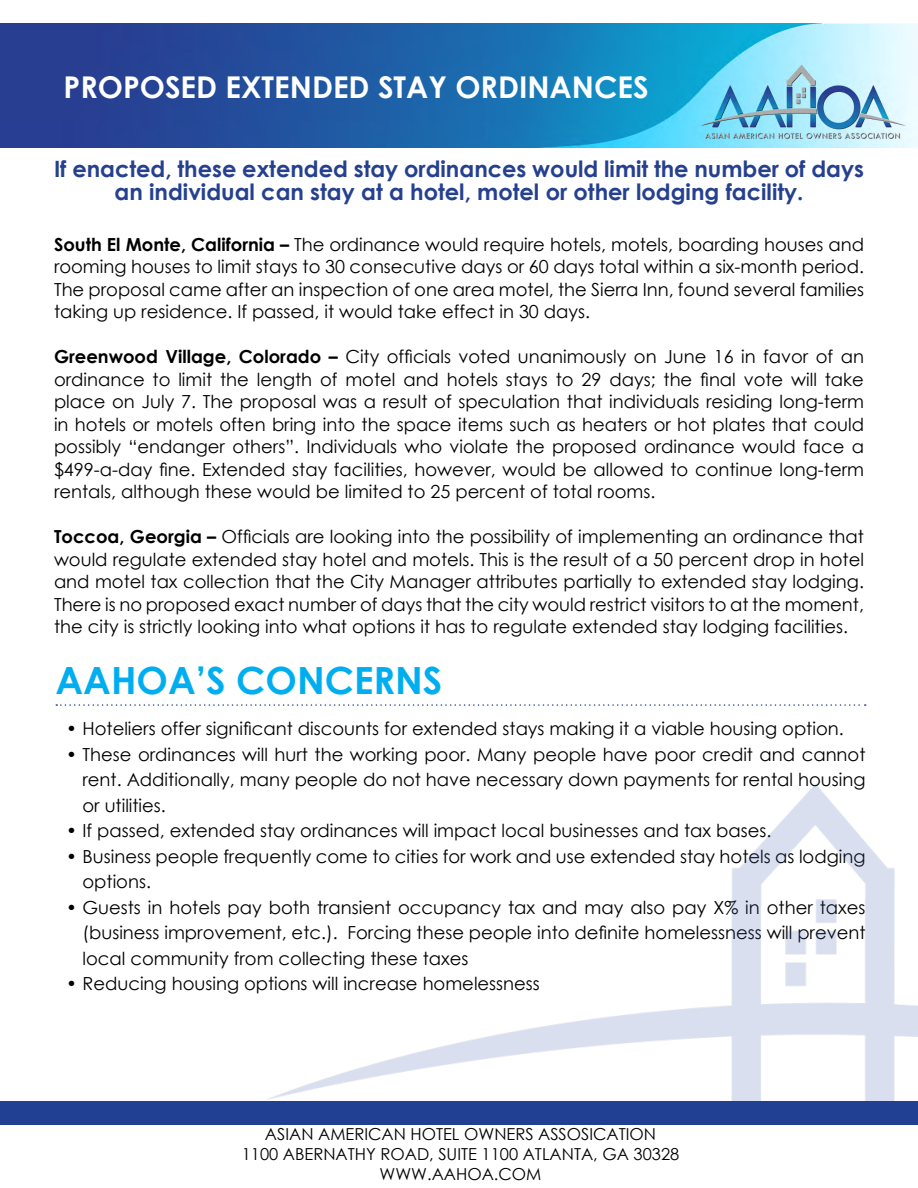
<style>
.page{position:relative;width:918px;height:1188px;background:#fff}
.page>*{position:absolute;margin:0;border:0;box-sizing:border-box;transform-origin:0 0}
.t1{font:700 37.5px "Century Gothic";color:#00aeef}
.t2{font:700 30px "Century Gothic";color:#fff}
.t3{font:700 22.5px/22.5px "Century Gothic";color:#25408f;text-align:center}
.t4{font:18px/22.5px "Century Gothic";color:#000;text-align:justify}
.t5{font:16.5px/19.8px "Century Gothic";color:#000;text-align:center}
.s1{font-weight:700}
</style>
<div class="page">
<img style="left:0;top:24px;width:918px;height:124px">
<img style="left:267px;top:784px;width:651px;height:317px">
<div style="left:0;top:1101px;width:918px;height:24px;background:#214094"></div>
<svg style="left:56px;top:704px;width:810px;height:2px"></svg>
<h2 class="t2" style="left:64px;top:64px;width:587px">PROPOSED EXTENDED STAY ORDINANCES</h2>
<p class="t3" style="left:54px;top:157px;width:811px">If enacted, these extended stay ordinances would limit the number of days an individual can stay at a hotel, motel or other lodging facility.</p>
<p class="t4" style="left:54px;top:233px;width:812px"><span class="s1">South El Monte, California –</span> The ordinance would require hotels, motels, boarding houses and rooming houses to limit stays to 30 consecutive days or 60 days total within a six-month period.<br>The proposal came after an inspection of one area motel, the Sierra Inn, found several families taking up residence. If passed, it would take effect in 30 days.</p>
<p class="t4" style="left:54px;top:345px;width:812px"><span class="s1">Greenwood Village, Colorado –</span> City officials voted unanimously on June 16 in favor of an ordinance to limit the length of motel and hotels stays to 29 days; the final vote will take place on July 7. The proposal was a result of speculation that individuals residing long-term in hotels or motels often bring into the space items such as heaters or hot plates that could possibly “endanger others”. Individuals who violate the proposed ordinance would face a $499-a-day fine. Extended stay facilities, however, would be allowed to continue long-term rentals, although these would be limited to 25 percent of total rooms.</p>
<p class="t4" style="left:54px;top:525px;width:812px"><span class="s1">Toccoa, Georgia –</span> Officials are looking into the possibility of implementing an ordinance that would regulate extended stay hotel and motels. This is the result of a 50 percent drop in hotel and motel tax collection that the City Manager attributes partially to extended stay lodging.<br>There is no proposed exact number of days that the city would restrict visitors to at the moment, the city is strictly looking into what options it has to regulate extended stay lodging facilities.</p>
<h1 class="t1" style="left:56px;top:651px;width:388px">AAHOA’S CONCERNS</h1>
<p class="t4" style="left:66px;top:717px;width:779px">• Hoteliers offer significant discounts for extended stays making it a viable housing option.</p>
<p class="t4" style="left:83px;top:741px;width:785px;line-height:25.5px;text-indent:-17px">• These ordinances will hurt the working poor. Many people have poor credit and cannot rent. Additionally, many people do not have necessary down payments for rental housing or utilities.</p>
<p class="t4" style="left:66px;top:819px;width:707px">• If passed, extended stay ordinances will impact local businesses and tax bases.</p>
<p class="t4" style="left:83px;top:843px;width:785px;line-height:25.5px;text-indent:-17px">• Business people frequently come to cities for work and use extended stay hotels as lodging options.</p>
<p class="t4" style="left:83px;top:894px;width:785px;line-height:25.5px;text-indent:-17px">• Guests in hotels pay both transient occupancy tax and may also pay X% in other taxes (business improvement, etc.). Forcing these people into definite homelessness will prevent local community from collecting these taxes</p>
<p class="t4" style="left:66px;top:972px;width:475px">• Reducing housing options will increase homelessness</p>
<p class="t5" style="left:242px;top:1124px;width:439px">ASIAN AMERICAN HOTEL OWNERS ASSOSICATION<br>1100 ABERNATHY ROAD, SUITE 1100 ATLANTA, GA 30328<br>WWW.AAHOA.COM</p>
</div>
